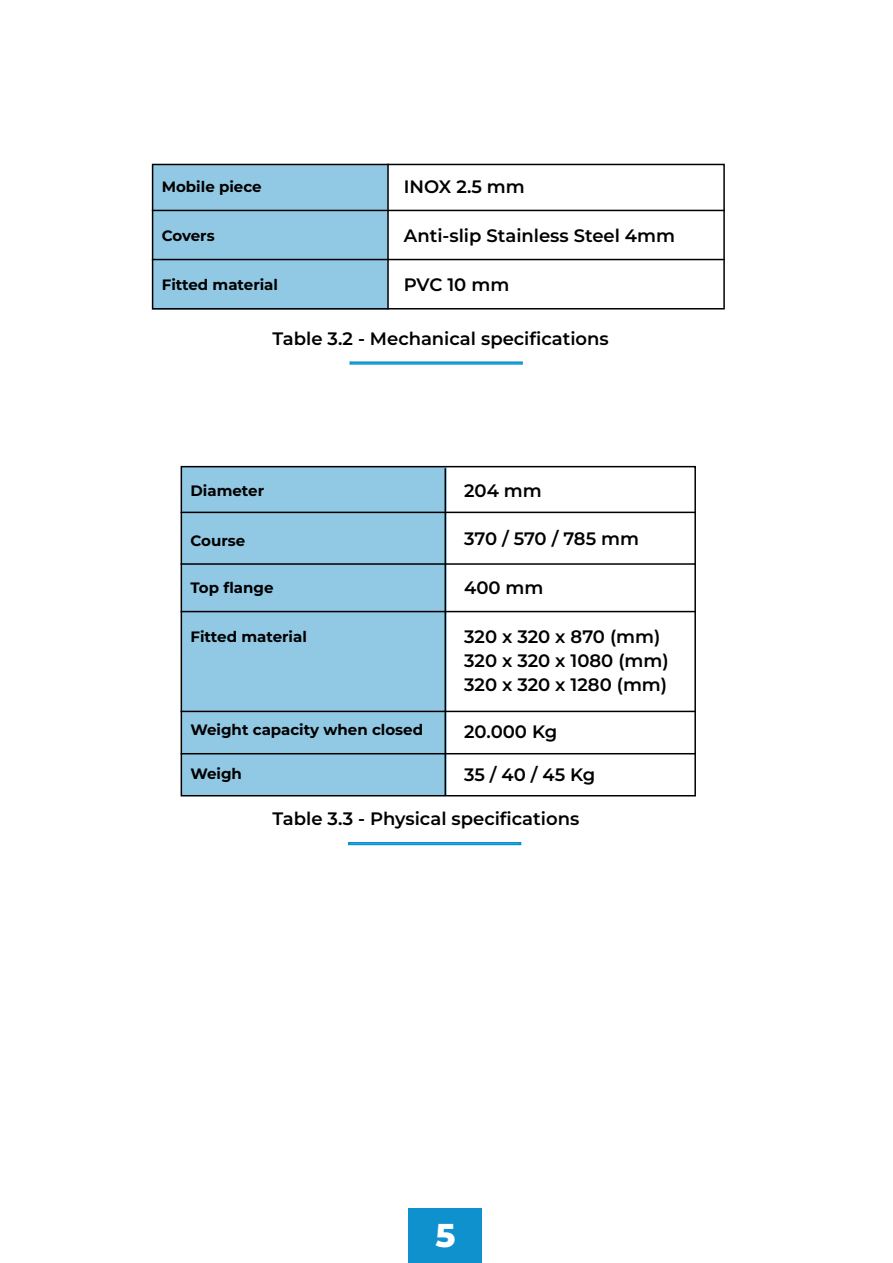
<style>
.page{position:relative;width:893px;height:1263px;background:#fff}
.page>*{position:absolute;margin:0;border:0;box-sizing:border-box;transform-origin:0 0}
.t1{font:800 33px "Montserrat";color:#fff}
.t2{font:600 18px/24px "Montserrat";color:#000}
.t3{font:700 15px "Montserrat";color:#000}
</style>
<div class="page">
<div style="left:408px;top:1209px;width:73px;height:54px;background:#0e91cc"></div>
<div style="left:152px;top:164px;width:235px;height:145px;background:#91c9e4"></div>
<div style="left:152px;top:164px;width:573px;height:145px;border:2px solid #000"></div>
<hr style="left:152px;top:259px;width:573px;height:1px;background:#000">
<hr style="left:152px;top:210px;width:573px;height:1px;background:#000">
<hr style="left:387px;top:164px;width:2px;height:145px;background:#000">
<div style="left:181px;top:466px;width:265px;height:330px;background:#91c9e4"></div>
<div style="left:181px;top:466px;width:515px;height:330px;border:2px solid #000"></div>
<hr style="left:181px;top:753px;width:515px;height:1px;background:#000">
<hr style="left:181px;top:611px;width:515px;height:1px;background:#000">
<hr style="left:181px;top:563px;width:515px;height:2px;background:#000">
<hr style="left:444px;top:468px;width:2px;height:327px;background:#000">
<hr style="left:181px;top:512px;width:515px;height:1px;background:#000">
<hr style="left:181px;top:711px;width:515px;height:1px;background:#000">
<div style="left:350px;top:361px;width:173px;height:4px;border:2px solid #0591cf"></div>
<div style="left:348px;top:842px;width:173px;height:3px;border:2px solid #0591cf"></div>
<p class="t3" style="left:162px;top:176px;width:101px">Mobile piece</p>
<p class="t2" style="left:404px;top:174px;width:122px">INOX 2.5 mm</p>
<p class="t2" style="left:404px;top:223px;width:273px">Anti-slip Stainless Steel 4mm</p>
<p class="t2" style="left:404px;top:272px;width:107px">PVC 10 mm</p>
<p class="t3" style="left:162px;top:225px;width:55px">Covers</p>
<p class="t3" style="left:162px;top:275px;width:118px">Fitted material</p>
<p class="t2" style="left:273px;top:326px;width:338px">Table 3.2 - Mechanical specifications</p>
<p class="t3" style="left:190px;top:480px;width:75px">Diameter</p>
<p class="t2" style="left:464px;top:478px;width:79px">204 mm</p>
<p class="t3" style="left:190px;top:530px;width:56px">Course</p>
<p class="t2" style="left:464px;top:526px;width:176px">370 / 570 / 785 mm</p>
<p class="t2" style="left:464px;top:575px;width:81px">400 mm</p>
<p class="t2" style="left:464px;top:624px;width:206px">320 x 320 x 870 (mm)<br>320 x 320 x 1080 (mm)<br>320 x 320 x 1280 (mm)</p>
<p class="t3" style="left:190px;top:577px;width:85px">Top flange</p>
<p class="t3" style="left:190px;top:627px;width:118px">Fitted material</p>
<p class="t3" style="left:190px;top:720px;width:234px">Weight capacity when closed</p>
<p class="t3" style="left:190px;top:764px;width:53px">Weigh</p>
<p class="t2" style="left:464px;top:719px;width:95px">20.000 Kg</p>
<p class="t2" style="left:464px;top:762px;width:133px">35 / 40 / 45 Kg</p>
<p class="t2" style="left:273px;top:806px;width:308px">Table 3.3 - Physical specifications</p>
<h1 class="t1" style="left:435px;top:1213px;width:22px">5</h1>
</div>
